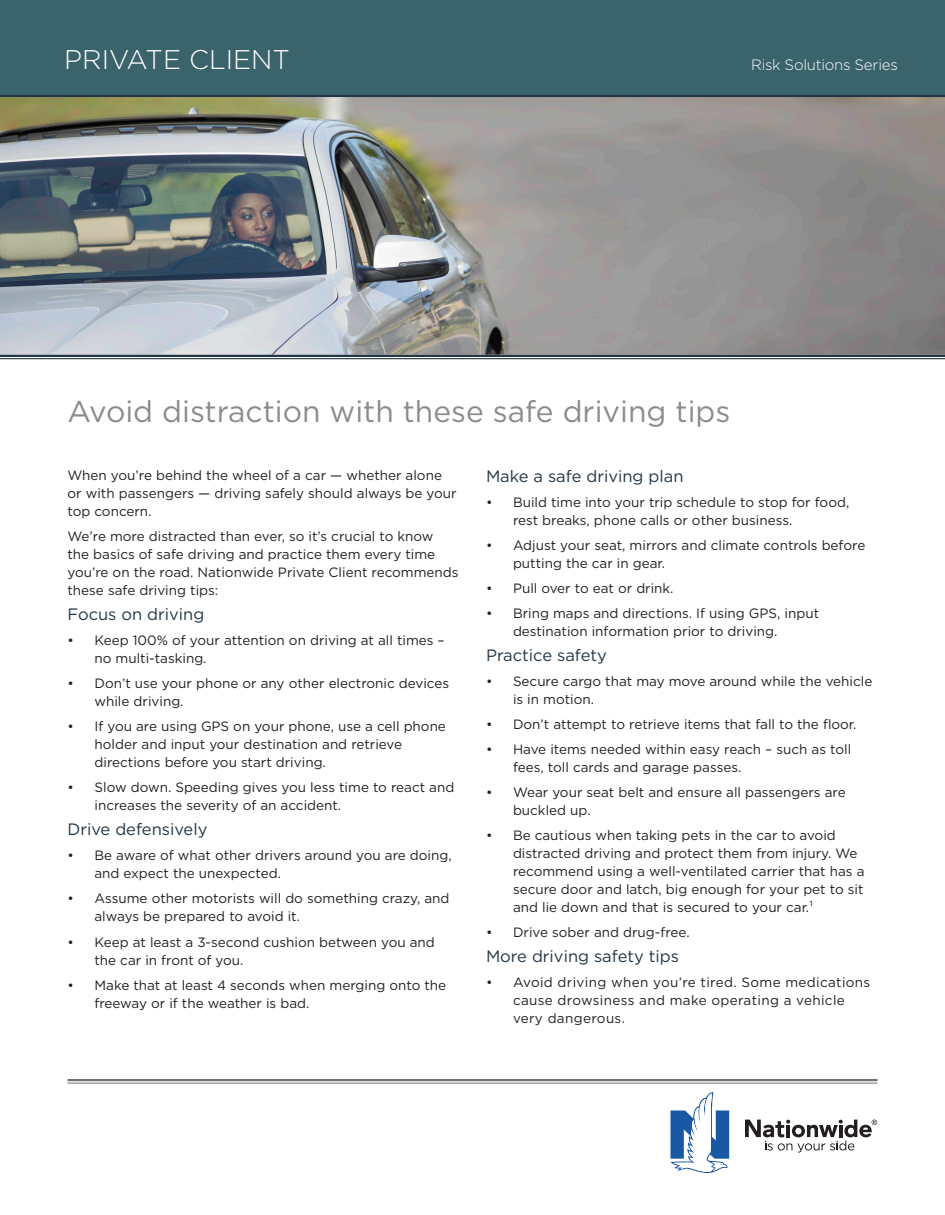
<style>
.page{position:relative;width:945px;height:1215px;background:#fff}
.page>*{position:absolute;margin:0;border:0;box-sizing:border-box;transform-origin:0 0}
.t1{font:30px "Gotham";color:#8b8a8e}
.t2{font:300 27px "Gotham";color:#fff}
.t3{font:16.5px "Gotham";color:#233645}
.t4{font:300 15px "Gotham";letter-spacing:-.015em;color:#fff}
.t5{font:13.5px/18px "Gotham";color:#231f20}
.t6{font:13.5px/18px "Gotham";letter-spacing:.025em;color:#231f20}
</style>
<div class="page">
<img style="left:0;top:97px;width:944px;height:258px">
<hr style="left:68px;top:1079px;width:810px;height:2px;background:#717074">
<hr style="left:68px;top:1083px;width:810px;height:1px;background:#717074">
<hr style="left:0;top:355px;width:945px;height:2px;background:#233645">
<hr style="left:0;top:358px;width:945px;height:1px;background:#233645">
<div style="left:0;top:0;width:945px;height:96px;background:#3a636b"></div>
<hr style="left:0;top:95px;width:945px;height:2px;background:#233645">
<svg style="left:670px;top:1092px;width:59px;height:81px"></svg>
<svg style="left:745px;top:1120px;width:132px;height:33px"></svg>
<p class="t2" style="left:64px;top:42px;width:228px">PRIVATE CLIENT</p>
<p class="t4" style="left:751px;top:55px;width:148px">Risk Solutions Series</p>
<p class="t1" style="left:68px;top:392px;width:664px">Avoid distraction with these safe driving tips</p>
<p class="t5" style="left:68px;top:466px;width:391px">When you’re behind the wheel of a car — whether alone or with passengers — driving safely should always be your top concern.</p>
<p class="t5" style="left:68px;top:527px;width:393px">We’re more distracted than ever, so it’s crucial to know the basics of safe driving and practice them every time you’re on the road. Nationwide Private Client recommends these safe driving tips:</p>
<p class="t3" style="left:68px;top:604px;width:138px">Focus on driving</p>
<p class="t5" style="left:94px;top:631px;width:352px;text-indent:-27px">• Keep 100% of your attention on driving at all times – no multi-tasking.</p>
<p class="t5" style="left:94px;top:674px;width:356px;text-indent:-27px">• Don’t use your phone or any other electronic devices while driving.</p>
<p class="t5" style="left:94px;top:717px;width:353px;text-indent:-27px">• If you are using GPS on your phone, use a cell phone holder and input your destination and retrieve directions before you start driving.</p>
<p class="t5" style="left:94px;top:778px;width:361px;text-indent:-27px">• Slow down. Speeding gives you less time to react and increases the severity of an accident.</p>
<p class="t3" style="left:68px;top:819px;width:141px">Drive defensively</p>
<p class="t5" style="left:94px;top:846px;width:359px;text-indent:-27px">• Be aware of what other drivers around you are doing, and expect the unexpected.</p>
<p class="t5" style="left:94px;top:889px;width:356px;text-indent:-27px">• Assume other motorists will do something crazy, and always be prepared to avoid it.</p>
<p class="t5" style="left:94px;top:932px;width:342px;text-indent:-27px">• Keep at least a 3-second cushion between you and the car in front of you.</p>
<p class="t5" style="left:94px;top:975px;width:353px;text-indent:-27px">• Make that at least 4 seconds when merging onto the freeway or if the weather is bad.</p>
<p class="t3" style="left:486px;top:465px;width:199px">Make a safe driving plan</p>
<p class="t5" style="left:513px;top:493px;width:338px;text-indent:-27px">• Build time into your trip schedule to stop for food, rest breaks, phone calls or other business.</p>
<p class="t5" style="left:513px;top:536px;width:354px;text-indent:-27px">• Adjust your seat, mirrors and climate controls before putting the car in gear.</p>
<p class="t5" style="left:486px;top:579px;width:189px">• Pull over to eat or drink.</p>
<p class="t5" style="left:513px;top:604px;width:308px;text-indent:-27px">• Bring maps and directions. If using GPS, input destination information prior to driving.</p>
<p class="t3" style="left:486px;top:644px;width:123px">Practice safety</p>
<p class="t5" style="left:513px;top:672px;width:361px;text-indent:-27px">• Secure cargo that may move around while the vehicle is in motion.</p>
<p class="t5" style="left:486px;top:715px;width:372px">• Don’t attempt to retrieve items that fall to the floor.</p>
<p class="t5" style="left:513px;top:740px;width:340px;text-indent:-27px">• Have items needed within easy reach – such as toll fees, toll cards and garage passes.</p>
<p class="t5" style="left:513px;top:783px;width:334px;text-indent:-27px">• Wear your seat belt and ensure all passengers are buckled up.</p>
<p class="t5" style="left:513px;top:826px;width:353px;text-indent:-27px">• Be cautious when taking pets in the car to avoid distracted driving and protect them from injury. We recommend using a well-ventilated carrier that has a secure door and latch, big enough for your pet to sit and lie down and that is secured to your car.¹</p>
<p class="t5" style="left:486px;top:923px;width:205px">• Drive sober and drug-free.</p>
<p class="t3" style="left:486px;top:946px;width:195px">More driving safety tips</p>
<p class="t6" style="left:513px;top:973px;width:359px;text-indent:-27px">• Avoid driving when you’re tired. Some medications cause drowsiness and make operating a vehicle very dangerous.</p>
</div>
